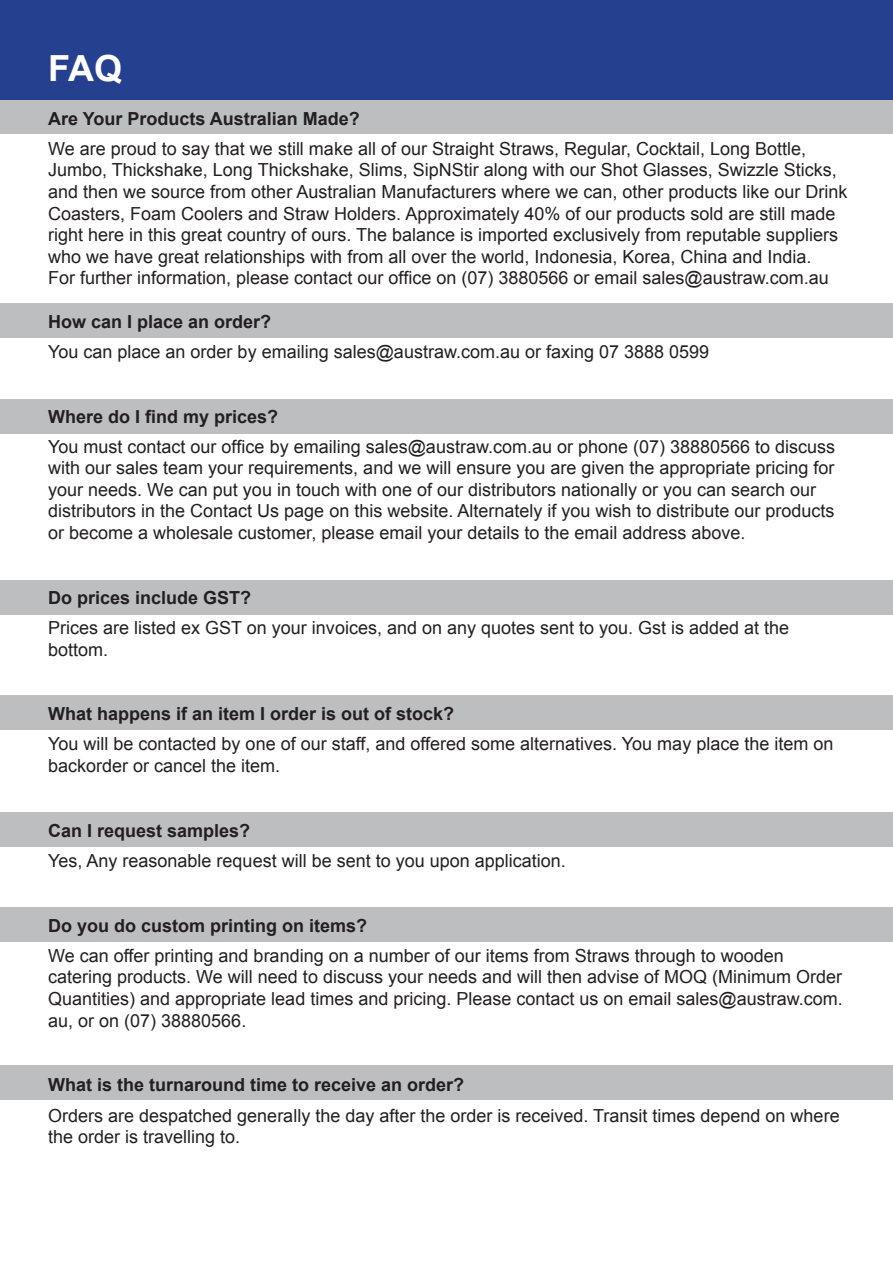
<style>
.page{position:relative;width:893px;height:1263px;background:#fff}
.page>*{position:absolute;margin:0;border:0;box-sizing:border-box;transform-origin:0 0}
.t1{font:700 36px "Arial";color:#fff}
.t2{font:18px/21.6px "Arial";color:#231f20}
.t3{font:700 18px "Arial";color:#231f20}
</style>
<div class="page">
<div style="left:0;top:100px;width:893px;height:34px;background:#bcbec0"></div>
<div style="left:0;top:303px;width:893px;height:34px;background:#bcbec0"></div>
<div style="left:0;top:400px;width:893px;height:34px;background:#bcbec0"></div>
<div style="left:0;top:580px;width:893px;height:34px;background:#bcbec0"></div>
<div style="left:0;top:695px;width:893px;height:34px;background:#bcbec0"></div>
<div style="left:0;top:813px;width:893px;height:34px;background:#bcbec0"></div>
<div style="left:0;top:908px;width:893px;height:34px;background:#bcbec0"></div>
<div style="left:0;top:1065px;width:893px;height:34px;background:#bcbec0"></div>
<div style="left:0;top:0;width:893px;height:100px;background:#25408f"></div>
<h1 class="t1" style="left:48px;top:45px;width:76px">FAQ</h1>
<p class="t3" style="left:48px;top:106px;width:313px">Are Your Products Australian Made?</p>
<p class="t2" style="left:48px;top:138px;width:801px">We are proud to say that we still make all of our Straight Straws, Regular, Cocktail, Long Bottle, Jumbo, Thickshake, Long Thickshake, Slims, SipNStir along with our Shot Glasses, Swizzle Sticks, and then we source from other Australian Manufacturers where we can, other products like our Drink Coasters, Foam Coolers and Straw Holders. Approximately 40% of our products sold are still made right here in this great country of ours. The balance is imported exclusively from reputable suppliers who we have great relationships with from all over the world, Indonesia, Korea, China and India.<br>For further information, please contact our office on (07) 3880566 or email sales@austraw.com.au</p>
<p class="t3" style="left:48px;top:309px;width:225px">How can I place an order?</p>
<p class="t2" style="left:48px;top:341px;width:662px">You can place an order by emailing sales@austraw.com.au or faxing 07 3888 0599</p>
<p class="t3" style="left:48px;top:404px;width:232px">Where do I find my prices?</p>
<p class="t2" style="left:48px;top:436px;width:789px">You must contact our office by emailing sales@austraw.com.au or phone (07) 38880566 to discuss with our sales team your requirements, and we will ensure you are given the appropriate pricing for your needs. We can put you in touch with one of our distributors nationally or you can search our distributors in the Contact Us page on this website. Alternately if you wish to distribute our products or become a wholesale customer, please email your details to the email address above.</p>
<p class="t3" style="left:48px;top:585px;width:205px">Do prices include GST?</p>
<p class="t2" style="left:48px;top:617px;width:743px">Prices are listed ex GST on your invoices, and on any quotes sent to you. Gst is added at the bottom.</p>
<p class="t3" style="left:48px;top:702px;width:408px">What happens if an item I order is out of stock?</p>
<p class="t2" style="left:48px;top:733px;width:787px">You will be contacted by one of our staff, and offered some alternatives. You may place the item on backorder or cancel the item.</p>
<p class="t3" style="left:48px;top:818px;width:204px">Can I request samples?</p>
<p class="t2" style="left:48px;top:850px;width:519px">Yes, Any reasonable request will be sent to you upon application.</p>
<p class="t3" style="left:48px;top:913px;width:321px">Do you do custom printing on items?</p>
<p class="t2" style="left:48px;top:945px;width:796px">We can offer printing and branding on a number of our items from Straws through to wooden catering products. We will need to discuss your needs and will then advise of MOQ (Minimum Order Quantities) and appropriate lead times and pricing. Please contact us on email sales@austraw.com. au, or on (07) 38880566.</p>
<p class="t3" style="left:48px;top:1073px;width:418px">What is the turnaround time to receive an order?</p>
<p class="t2" style="left:48px;top:1105px;width:793px">Orders are despatched generally the day after the order is received. Transit times depend on where the order is travelling to.</p>
</div>
